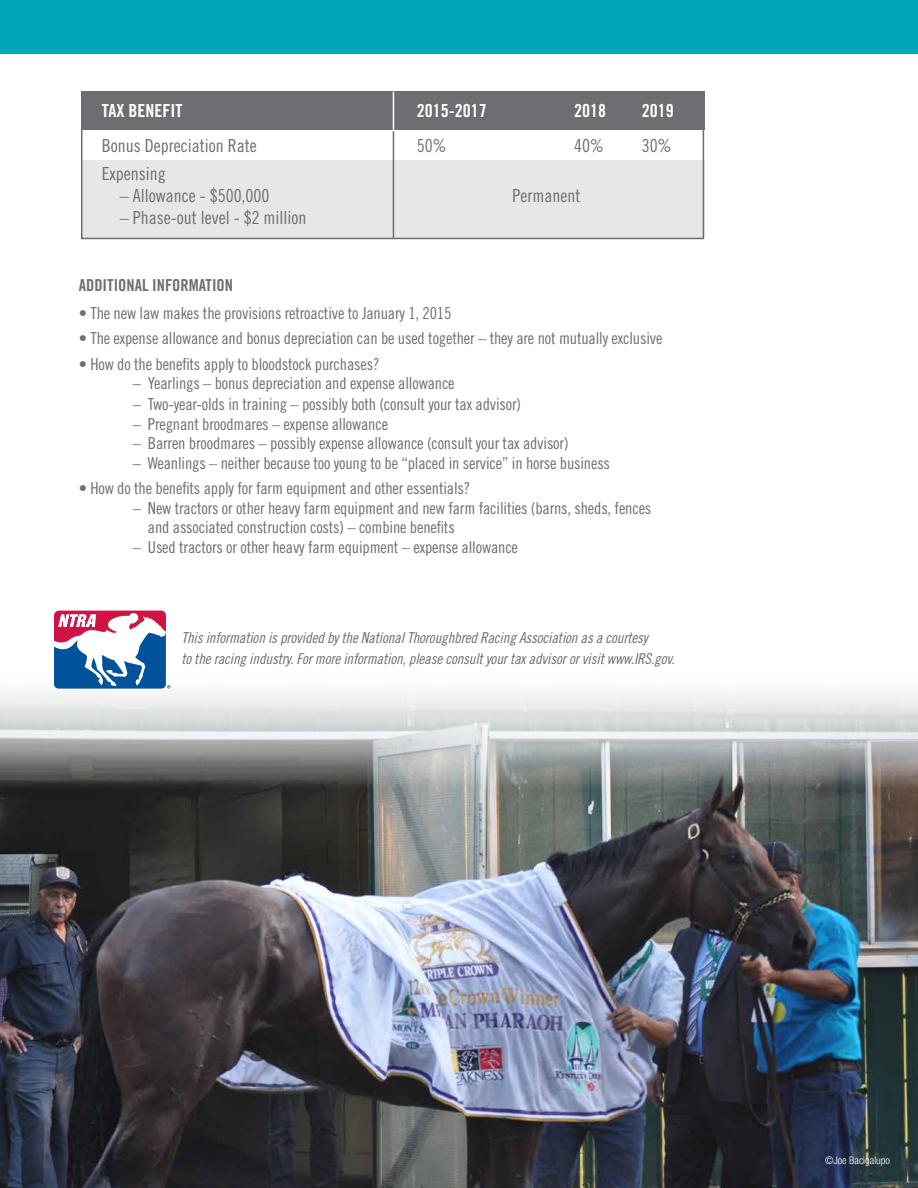
<style>
.page{position:relative;width:918px;height:1188px;background:#fff}
.page>*{position:absolute;margin:0;border:0;box-sizing:border-box;transform-origin:0 0}
.t1{font:18px "Trade Gothic Cond Eighteen";color:#6d6e71}
.t2{font:18px "Trade Gothic Bold Cond Twenty";color:#fff}
.t3{font:16.5px/19.5px "Trade Gothic Cond Eighteen";letter-spacing:-.01em;color:#6d6e71}
.t4{font:16.5px "Trade Gothic Bold Cond Twenty";color:#6d6e71}
.t5{font:15px/21px "Trade Gothic Cond Eighteen Obl";letter-spacing:-.01em;color:#6d6e71}
.t6{font:300 condensed 10.5px "Helvetica Neue";color:#fff}
</style>
<div class="page">
<div style="left:0;top:0;width:918px;height:54px;background:#00a7b8"></div>
<svg style="left:54px;top:611px;width:112px;height:56px"></svg>
<div style="left:81px;top:161px;width:623px;height:77px;background:#e6e7e8"></div>
<div style="left:81px;top:92px;width:623px;height:147px;border:2px solid #6d6e71"></div>
<div style="left:81px;top:92px;width:623px;height:38px;background:#6d6e71"></div>
<hr style="left:393px;top:92px;width:1px;height:146px;background:#6d6e71">
<hr style="left:393px;top:92px;width:1px;height:39px;background:#fff">
<img style="left:0;top:667px;width:918px;height:521px">
<p class="t2" style="left:102px;top:100px;width:82px">TAX BENEFIT</p>
<p class="t2" style="left:417px;top:100px;width:71px">2015-2017</p>
<p class="t2" style="left:574px;top:100px;width:33px">2018</p>
<p class="t2" style="left:642px;top:100px;width:33px">2019</p>
<p class="t1" style="left:102px;top:135px;width:156px">Bonus Depreciation Rate</p>
<p class="t1" style="left:417px;top:135px;width:31px">50%</p>
<p class="t1" style="left:574px;top:135px;width:31px">40%</p>
<p class="t1" style="left:642px;top:135px;width:31px">30%</p>
<p class="t1" style="left:102px;top:163px;width:65px">Expensing</p>
<p class="t1" style="left:120px;top:185px;width:151px">– Allowance - $500,000</p>
<p class="t1" style="left:513px;top:185px;width:69px">Permanent</p>
<p class="t1" style="left:120px;top:206px;width:188px">– Phase-out level - $2 million</p>
<p class="t4" style="left:79px;top:275px;width:156px">ADDITIONAL INFORMATION</p>
<p class="t3" style="left:79px;top:303px;width:374px">• The new law makes the provisions retroactive to January 1, 2015</p>
<p class="t3" style="left:79px;top:329px;width:585px">• The expense allowance and bonus depreciation can be used together – they are not mutually exclusive</p>
<p class="t3" style="left:79px;top:354px;width:302px">• How do the benefits apply to bloodstock purchases?</p>
<p class="t3" style="left:133px;top:373px;width:323px">– Yearlings – bonus depreciation and expense allowance</p>
<p class="t3" style="left:133px;top:394px;width:390px">– Two-year-olds in training – possibly both (consult your tax advisor)</p>
<p class="t3" style="left:133px;top:414px;width:257px">– Pregnant broodmares – expense allowance</p>
<p class="t3" style="left:133px;top:433px;width:437px">– Barren broodmares – possibly expense allowance (consult your tax advisor)</p>
<p class="t3" style="left:133px;top:453px;width:479px">– Weanlings – neither because too young to be “placed in service” in horse business</p>
<p class="t3" style="left:79px;top:478px;width:393px">• How do the benefits apply for farm equipment and other essentials?</p>
<p class="t3" style="left:148px;top:498px;width:505px;text-indent:-15px">– New tractors or other heavy farm equipment and new farm facilities (barns, sheds, fences and associated construction costs) – combine benefits</p>
<p class="t3" style="left:133px;top:537px;width:387px">– Used tractors or other heavy farm equipment – expense allowance</p>
<p class="t5" style="left:181px;top:627px;width:495px">This information is provided by the National Thoroughbred Racing Association as a courtesy<br>to the racing industry. For more information, please consult your tax advisor or visit www.IRS.gov.</p>
<p class="t6" style="left:825px;top:1154px;width:66px">©Joe Bacigalupo</p>
</div>
